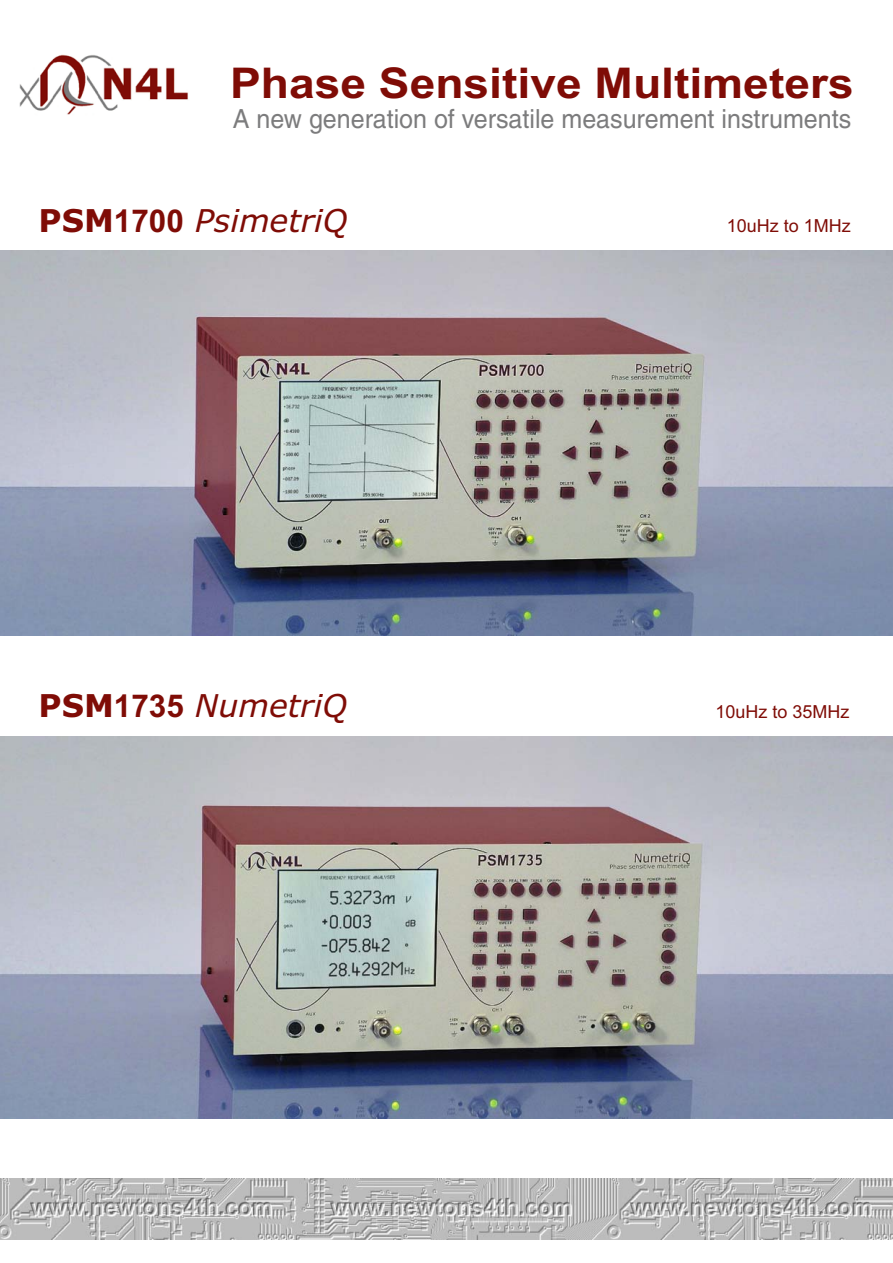
<style>
.page{position:relative;width:893px;height:1263px;background:#fff}
.page>*{position:absolute;margin:0;border:0;box-sizing:border-box;transform-origin:0 0}
.t1{font:700 42.45px "Arial";color:#7f0c06;scale:1.09 1}
.t2{font:italic 31.5px "Verdana";color:#7f0c06}
.t3{font:26.25px "Helvetica";color:#7c7c7d;scale:.95 1}
.t4{font:18px "Arial";color:#7f0c06}
.s1{font-weight:700;font-style:normal}
.s2{font-family:"Arial";font-weight:700;font-style:normal}
</style>
<div class="page">
<img style="left:0;top:1179px;width:892px;height:60px">
<img style="left:20px;top:54px;width:168px;height:61px">
<img style="left:0;top:250px;width:892px;height:385px">
<img style="left:0;top:736px;width:892px;height:382px">
<h1 class="t1" style="left:230px;top:59px;width:573px">Phase Sensitive Multimeters</h1>
<p class="t3" style="left:233px;top:109px;width:652px">A new generation of versatile measurement instruments</p>
<p class="t2" style="left:39px;top:203px;width:310px"><span class="s1">PSM</span><span class="s2">1700</span> PsimetriQ</p>
<p class="t4" style="left:727px;top:219px;width:125px">10uHz to 1MHz</p>
<p class="t2" style="left:39px;top:688px;width:310px"><span class="s1">PSM</span><span class="s2">1735</span> NumetriQ</p>
<p class="t4" style="left:715px;top:705px;width:135px">10uHz to 35MHz</p>
</div>
